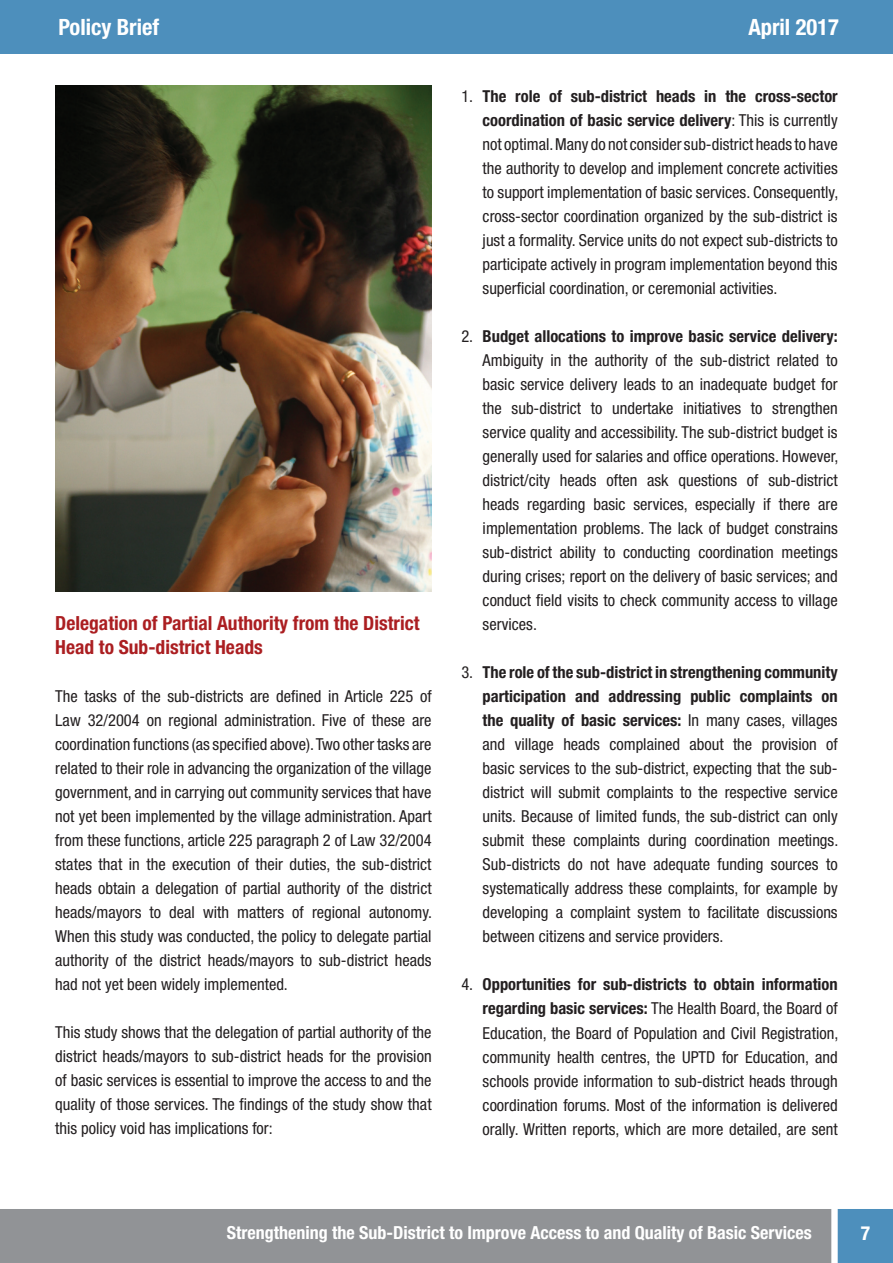
<style>
.page{position:relative;width:893px;height:1263px;background:#fff}
.page>*{position:absolute;margin:0;border:0;box-sizing:border-box;transform-origin:0 0}
.t1{font:700 condensed 22.5px "Helvetica Neue LT Std";color:#fff}
.t2{font:700 condensed 19.5px/24px "Helvetica Neue LT Std";color:#ab1e21}
.t3{font:700 condensed 19.5px "Helvetica Neue LT Std";color:#fff}
.t4{font:700 condensed 18px "Helvetica Neue LT Std";color:#fff}
.t5{font:condensed 16.5px/24px "Helvetica Neue LT Std";color:#231f20;text-align:justify}
.s1{font-weight:700}
</style>
<div class="page">
<div style="left:838px;top:1209px;width:55px;height:54px;background:#4d8fbc"></div>
<div style="left:0;top:0;width:893px;height:54px;background:#4d8fbc"></div>
<div style="left:0;top:1209px;width:831px;height:54px;background:#919396"></div>
<img style="left:55px;top:85px;width:377px;height:506px">
<h1 class="t1" style="left:58px;top:13px;width:102px">Policy Brief</h1>
<h1 class="t1" style="left:748px;top:13px;width:92px">April 2017</h1>
<p class="t2" style="left:55px;top:611px;width:366px">Delegation of Partial Authority from the District<br>Head to Sub-district Heads</p>
<p class="t5" style="left:55px;top:684px;width:378px">The tasks of the sub-districts are defined in Article 225 of Law 32/2004 on regional administration. Five of these are coordination functions (as specified above). Two other tasks are related to their role in advancing the organization of the village government, and in carrying out community services that have not yet been implemented by the village administration. Apart from these functions, article 225 paragraph 2 of Law 32/2004 states that in the execution of their duties, the sub-district heads obtain a delegation of partial authority of the district heads/mayors to deal with matters of regional autonomy.<br>When this study was conducted, the policy to delegate partial authority of the district heads/mayors to sub-district heads had not yet been widely implemented.</p>
<p class="t5" style="left:55px;top:1020px;width:378px">This study shows that the delegation of partial authority of the district heads/mayors to sub-district heads for the provision of basic services is essential to improve the access to and the quality of those services. The findings of the study show that this policy void has implications for:</p>
<p class="t5" style="left:483px;top:84px;width:357px;text-indent:-21px">1. <span class="s1">The role of sub-district heads in the cross-sector coordination of basic service delivery</span>: This is currently not optimal. Many do not consider sub-district heads to have the authority to develop and implement concrete activities to support implementation of basic services. Consequently, cross-sector coordination organized by the sub-district is just a formality. Service units do not expect sub-districts to participate actively in program implementation beyond this superficial coordination, or ceremonial activities.</p>
<p class="t5" style="left:483px;top:324px;width:357px;text-indent:-21px">2. <span class="s1">Budget allocations to improve basic service delivery:<br></span>Ambiguity in the authority of the sub-district related to basic service delivery leads to an inadequate budget for the sub-district to undertake initiatives to strengthen service quality and accessibility. The sub-district budget is generally used for salaries and office operations. However, district/city heads often ask questions of sub-district heads regarding basic services, especially if there are implementation problems. The lack of budget constrains sub-district ability to conducting coordination meetings during crises; report on the delivery of basic services; and conduct field visits to check community access to village services.</p>
<p class="t5" style="left:483px;top:660px;width:357px;text-indent:-21px">3. <span class="s1">The role of the sub-district in strengthening community participation and addressing public complaints on the quality of basic services:</span> In many cases, villages and village heads complained about the provision of basic services to the sub-district, expecting that the sub&shy;district will submit complaints to the respective service units. Because of limited funds, the sub-district can only submit these complaints during coordination meetings.<br>Sub-districts do not have adequate funding sources to systematically address these complaints, for example by developing a complaint system to facilitate discussions between citizens and service providers.</p>
<p class="t5" style="left:483px;top:972px;width:357px;text-indent:-21px">4. <span class="s1">Opportunities for sub-districts to obtain information regarding basic services:</span> The Health Board, the Board of Education, the Board of Population and Civil Registration, community health centres, the UPTD for Education, and schools provide information to sub-district heads through coordination forums. Most of the information is delivered orally. Written reports, which are more detailed, are sent</p>
<p class="t4" style="left:227px;top:1221px;width:586px">Strengthening the Sub-District to Improve Access to and Quality of Basic Services</p>
<p class="t3" style="left:861px;top:1221px;width:11px">7</p>
</div>
